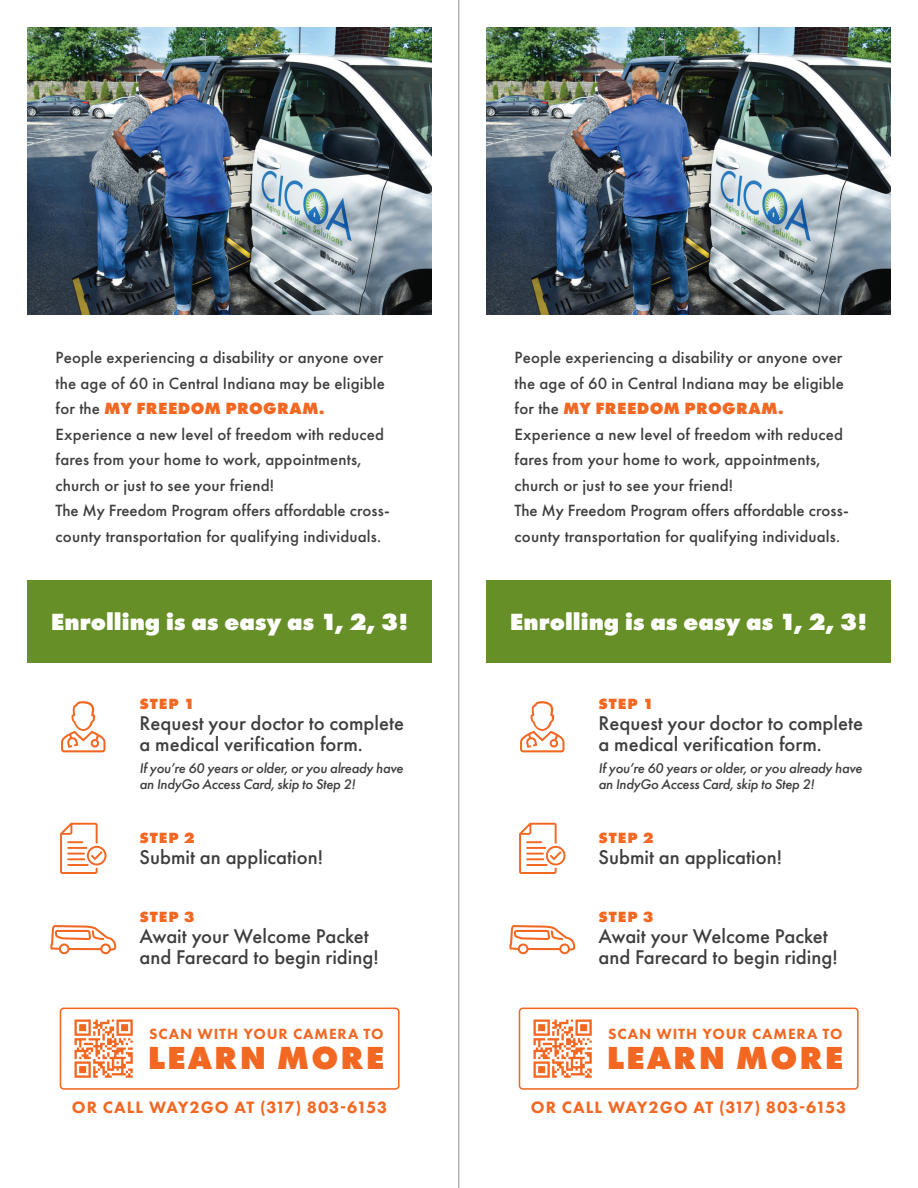
<style>
.page{position:relative;width:918px;height:1188px;background:#fff}
.page>*{position:absolute;margin:0;border:0;box-sizing:border-box;transform-origin:0 0}
.t1{font:800 33.15px "Futura PT";letter-spacing:.06em;color:#f26823}
.t2{font:800 24.3px "Futura PT";color:#fff}
.t3{font:500 20.7px/21.1px "Futura PT";color:#3e3e3f}
.t4{font:800 17.1px "Futura PT";letter-spacing:.05em;color:#f26823}
.t5{font:500 16.8px/25.5px "Futura PT";letter-spacing:.01em;color:#3e3e3f}
.t6{font:800 15.3px "Futura PT";letter-spacing:.06em;color:#f26823}
.t7{font:800 15.3px "Futura PT";letter-spacing:.06em;color:#f26823}
.t8{font:italic 500 14.55px/16.8px "Futura PT";letter-spacing:-.02em;color:#3e3e3f}
.s1{font-weight:800;color:#f26823}
</style>
<div class="page">
<hr style="left:459px;top:0;width:1px;height:1188px;background:#8d8f92">
<div style="left:27px;top:581px;width:405px;height:82px;background:#678f27"></div>
<svg style="left:60px;top:823px;width:47px;height:51px"></svg>
<svg style="left:50px;top:925px;width:66px;height:29px"></svg>
<svg style="left:61px;top:701px;width:45px;height:51px"></svg>
<img style="left:27px;top:27px;width:405px;height:287px">
<div style="left:60px;top:1008px;width:340px;height:82px;border:2px solid #f26823;border-radius:3px"></div>
<svg style="left:74px;top:1019px;width:59px;height:59px"></svg>
<div style="left:486px;top:581px;width:405px;height:82px;background:#678f27"></div>
<svg style="left:519px;top:823px;width:47px;height:51px"></svg>
<svg style="left:509px;top:925px;width:66px;height:29px"></svg>
<svg style="left:520px;top:701px;width:45px;height:51px"></svg>
<img style="left:486px;top:27px;width:405px;height:287px">
<div style="left:519px;top:1008px;width:340px;height:82px;border:2px solid #f26823;border-radius:3px"></div>
<svg style="left:533px;top:1019px;width:59px;height:59px"></svg>
<p class="t5" style="left:56px;top:345px;width:336px">People experiencing a disability or anyone over the age of 60 in Central Indiana may be eligible for the <span class="s1">MY FREEDOM PROGRAM.<br></span>Experience a new level of freedom with reduced fares from your home to work, appointments, church or just to see your friend!<br>The My Freedom Program offers affordable cross&shy;county transportation for qualifying individuals.</p>
<p class="t5" style="left:515px;top:345px;width:336px">People experiencing a disability or anyone over the age of 60 in Central Indiana may be eligible for the <span class="s1">MY FREEDOM PROGRAM.<br></span>Experience a new level of freedom with reduced fares from your home to work, appointments, church or just to see your friend!<br>The My Freedom Program offers affordable cross&shy;county transportation for qualifying individuals.</p>
<h2 class="t2" style="left:51px;top:606px;width:359px">Enrolling is as easy as 1, 2, 3!</h2>
<h2 class="t2" style="left:510px;top:606px;width:359px">Enrolling is as easy as 1, 2, 3!</h2>
<p class="t7" style="left:140px;top:694px;width:57px">STEP 1</p>
<p class="t7" style="left:599px;top:694px;width:57px">STEP 1</p>
<p class="t3" style="left:139px;top:713px;width:266px">Request your doctor to complete a medical verification form.</p>
<p class="t3" style="left:598px;top:713px;width:266px">Request your doctor to complete a medical verification form.</p>
<p class="t8" style="left:139px;top:760px;width:265px">If you’re 60 years or older, or you already have an IndyGo Access Card, skip to Step 2!</p>
<p class="t8" style="left:598px;top:760px;width:265px">If you’re 60 years or older, or you already have an IndyGo Access Card, skip to Step 2!</p>
<p class="t7" style="left:140px;top:828px;width:57px">STEP 2</p>
<p class="t7" style="left:599px;top:828px;width:57px">STEP 2</p>
<p class="t3" style="left:139px;top:846px;width:185px">Submit an application!</p>
<p class="t3" style="left:598px;top:846px;width:185px">Submit an application!</p>
<p class="t7" style="left:140px;top:907px;width:57px">STEP 3</p>
<p class="t7" style="left:599px;top:907px;width:57px">STEP 3</p>
<p class="t3" style="left:139px;top:925px;width:241px">Await your Welcome Packet and Farecard to begin riding!</p>
<p class="t3" style="left:598px;top:925px;width:241px">Await your Welcome Packet and Farecard to begin riding!</p>
<p class="t6" style="left:149px;top:1025px;width:236px">SCAN WITH YOUR CAMERA TO</p>
<p class="t6" style="left:608px;top:1025px;width:236px">SCAN WITH YOUR CAMERA TO</p>
<h1 class="t1" style="left:148px;top:1036px;width:238px">LEARN MORE</h1>
<h1 class="t1" style="left:607px;top:1036px;width:238px">LEARN MORE</h1>
<p class="t4" style="left:72px;top:1097px;width:317px">OR CALL WAY2GO AT (317) 803-6153</p>
<p class="t4" style="left:531px;top:1097px;width:317px">OR CALL WAY2GO AT (317) 803-6153</p>
</div>
